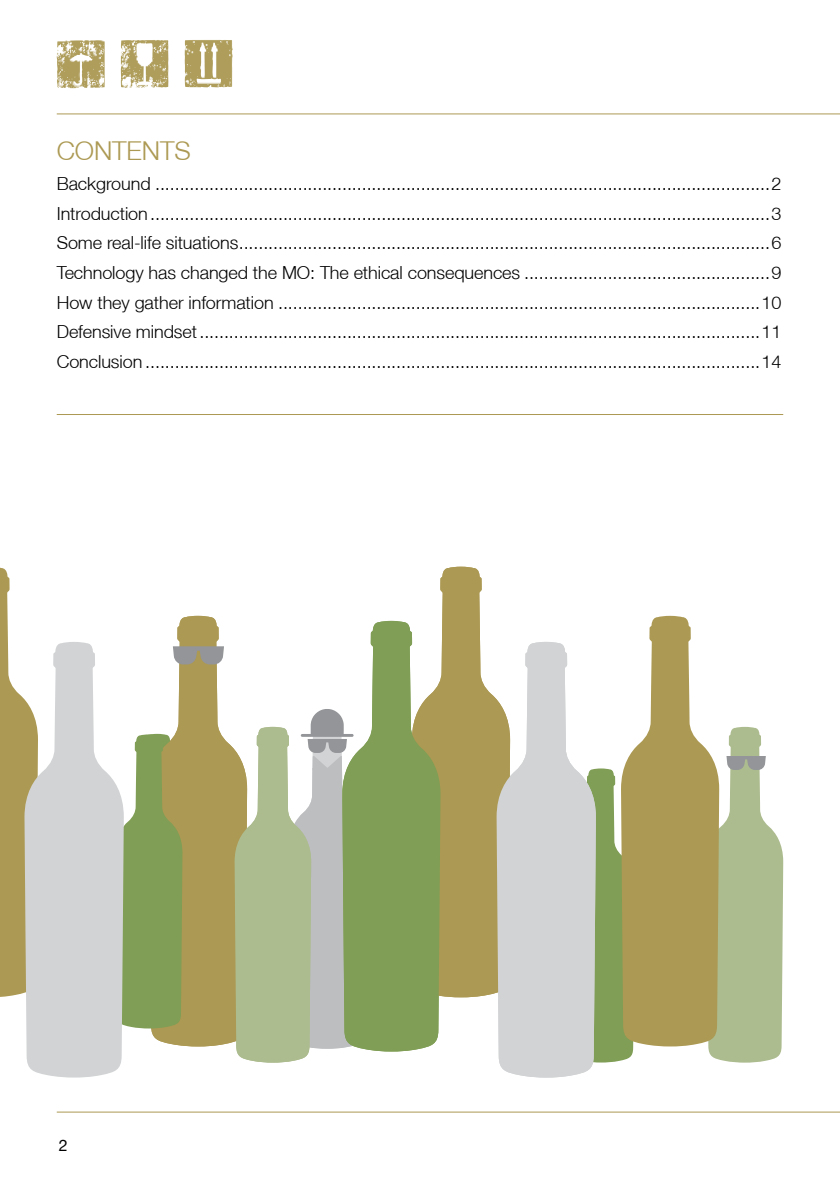
<style>
.page{position:relative;width:840px;height:1191px;background:#fff}
.page>*{position:absolute;margin:0;border:0;box-sizing:border-box;transform-origin:0 0}
.t1{font:300 26px "Helvetica Neue LT";letter-spacing:-.005em;color:#ac9953}
.t2{font:300 18px/29.6px "Helvetica Neue LT";letter-spacing:-.005em;color:#000;text-align:justify}
.t3{font:16px "Helvetica Neue LT";color:#000}
</style>
<div class="page">
<hr style="left:57px;top:1111px;width:782px;height:1px;background:#ac9953">
<img style="left:184px;top:40px;width:49px;height:47px">
<hr style="left:57px;top:113px;width:782px;height:1px;background:#ac9953">
<svg style="left:595px;top:768px;width:39px;height:294px;background:#8aa562"></svg>
<svg style="left:440px;top:566px;width:56px;height:431px;background:#b3a262"></svg>
<svg style="left:149px;top:616px;width:85px;height:430px;fill:#ac9953"></svg>
<svg style="left:365px;top:621px;width:75px;height:430px;background:#8fa867"></svg>
<svg style="left:124px;top:734px;width:67px;height:294px;background:#90a25d"></svg>
<svg style="left:496px;top:642px;width:99px;height:435px;fill:#d1d3d4"></svg>
<svg style="left:0;top:567px;width:24px;height:430px"></svg>
<svg style="left:24px;top:642px;width:100px;height:435px;fill:#d1d3d4"></svg>
<svg style="left:708px;top:727px;width:74px;height:335px"></svg>
<svg style="left:173px;top:646px;width:51px;height:18px"></svg>
<svg style="left:234px;top:709px;width:131px;height:353px;background:#b5c0a1"></svg>
<svg style="left:620px;top:616px;width:98px;height:430px;fill:#ac9953"></svg>
<hr style="left:57px;top:414px;width:725px;height:1px;background:#ac9953">
<h1 class="t1" style="left:57px;top:135px;width:135px">CONTENTS</h1>
<p class="t2" style="left:57px;top:168px;width:725px">Background .............................................................................................................................2<br>Introduction..............................................................................................................................3<br>Some real-life situations............................................................................................................6<br>Technology has changed the MO: The ethical consequences ..................................................9<br>How they gather information ..................................................................................................10<br>Defensive mindset..................................................................................................................11<br>Conclusion .............................................................................................................................14</p>
<p class="t3" style="left:59px;top:1136px;width:10px">2</p>
</div>
